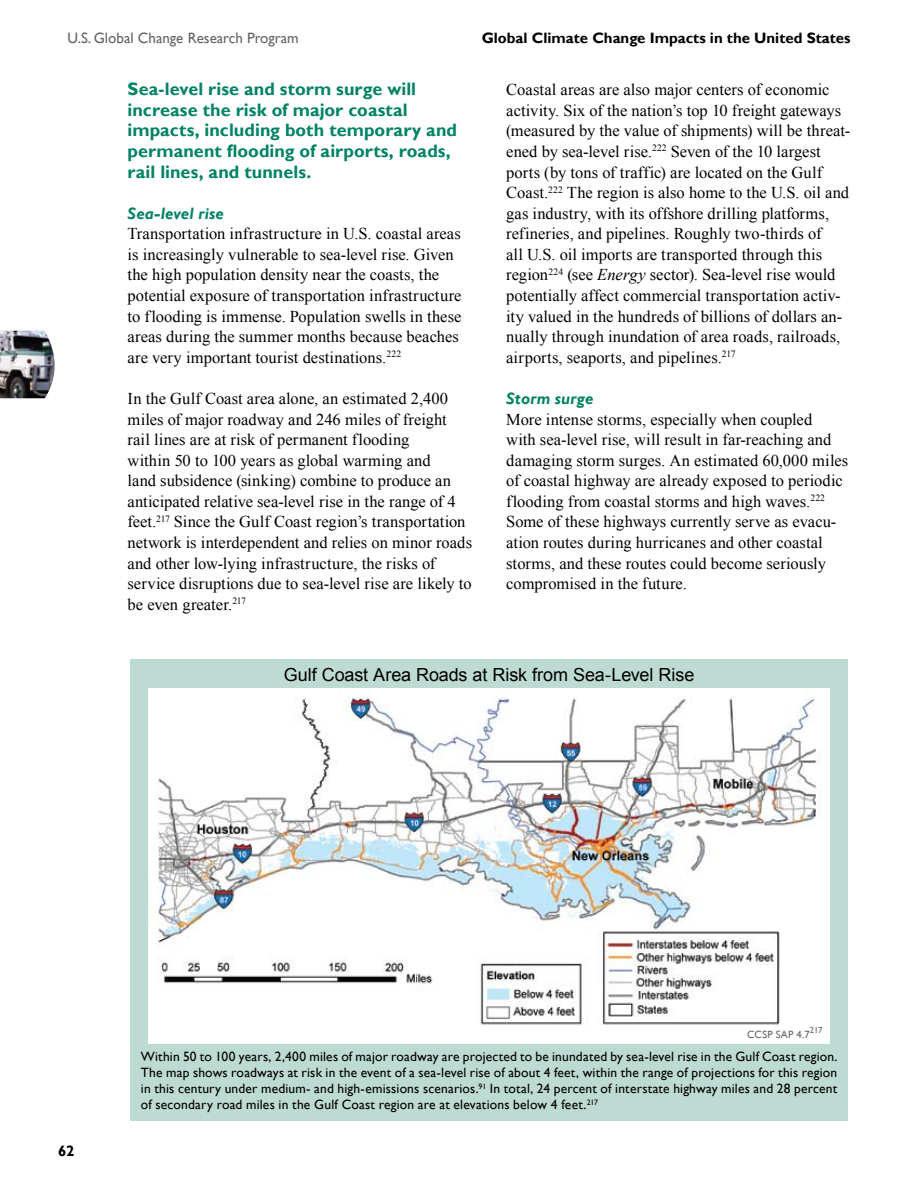
<style>
.page{position:relative;width:918px;height:1188px;background:#fff}
.page>*{position:absolute;margin:0;border:0;box-sizing:border-box;transform-origin:0 0}
.t1{font:700 18px/20.5px "Gill Sans";letter-spacing:.005em;color:#008265}
.t2{font:18px "Arial";letter-spacing:-.005em;color:#000}
.t3{font:16.5px/20.5px "Times New Roman";letter-spacing:.005em;color:#000}
.t4{font:italic 700 16.5px "Gill Sans";letter-spacing:.01em;color:#008265}
.t5{font:700 15px "Gill Sans";color:#000}
.t6{font:15px "Gill Sans";color:#636467}
.t7{font:13.5px/16.2px "Gill Sans";letter-spacing:.01em;color:#000;text-align:justify}
.t8{font:10.5px "Gill Sans";letter-spacing:.03em;color:#636467}
.t9{font:8.7px "Gill Sans";color:#636467}
.s1{font-style:italic}
</style>
<div class="page">
<img style="left:0;top:331px;width:55px;height:67px">
<div style="left:131px;top:659px;width:717px;height:461px;background:#bedbd3"></div>
<img style="left:149px;top:689px;width:681px;height:354px">
<p class="t6" style="left:68px;top:30px;width:233px">U.S. Global Change Research Program</p>
<p class="t5" style="left:482px;top:29px;width:370px">Global Climate Change Impacts in the United States</p>
<p class="t1" style="left:128px;top:79px;width:331px">Sea-level rise and storm surge will increase the risk of major coastal impacts, including both temporary and permanent flooding of airports, roads, rail lines, and tunnels.</p>
<p class="t4" style="left:128px;top:204px;width:98px">Sea-level rise</p>
<p class="t3" style="left:128px;top:223px;width:335px">Transportation infrastructure in U.S. coastal areas is increasingly vulnerable to sea-level rise. Given the high population density near the coasts, the potential exposure of transportation infrastructure to flooding is immense. Population swells in these areas during the summer months because beaches are very important tourist destinations.<sup>222</sup></p>
<p class="t3" style="left:128px;top:388px;width:346px">In the Gulf Coast area alone, an estimated 2,400 miles of major roadway and 246 miles of freight rail lines are at risk of permanent flooding<br>within 50 to 100 years as global warming and<br>land subsidence (sinking) combine to produce an anticipated relative sea-level rise in the range of 4 feet.<sup>217</sup> Since the Gulf Coast region’s transportation network is interdependent and relies on minor roads and other low-lying infrastructure, the risks of service disruptions due to sea-level rise are likely to be even greater.<sup>217</sup></p>
<p class="t3" style="left:506px;top:79px;width:346px">Coastal areas are also major centers of economic activity. Six of the nation’s top 10 freight gateways (measured by the value of shipments) will be threat&shy;ened by sea-level rise.<sup>222</sup> Seven of the 10 largest ports (by tons of traffic) are located on the Gulf Coast.<sup>222</sup> The region is also home to the U.S. oil and gas industry, with its offshore drilling platforms, refineries, and pipelines. Roughly two-thirds of<br>all U.S. oil imports are transported through this region<sup>224</sup> (see <span class="s1">Energy</span> sector). Sea-level rise would potentially affect commercial transportation activ&shy;ity valued in the hundreds of billions of dollars an&shy;nually through inundation of area roads, railroads, airports, seaports, and pipelines.<sup>217</sup></p>
<p class="t4" style="left:506px;top:389px;width:89px">Storm surge</p>
<p class="t3" style="left:506px;top:408px;width:344px">More intense storms, especially when coupled<br>with sea-level rise, will result in far-reaching and damaging storm surges. An estimated 60,000 miles of coastal highway are already exposed to periodic flooding from coastal storms and high waves.<sup>222<br></sup>Some of these highways currently serve as evacu&shy;ation routes during hurricanes and other coastal storms, and these routes could become seriously compromised in the future.</p>
<p class="t2" style="left:284px;top:663px;width:412px">Gulf Coast Area Roads at Risk from Sea-Level Rise</p>
<p class="t9" style="left:810px;top:1025px;width:14px">217</p>
<p class="t8" style="left:747px;top:1028px;width:64px">CCSP SAP 4.7</p>
<p class="t5" style="left:58px;top:1142px;width:18px">62</p>
<p class="t7" style="left:141px;top:1048px;width:698px">Within 50 to 100 years, 2,400 miles of major roadway are projected to be inundated by sea-level rise in the Gulf Coast region.<br>The map shows roadways at risk in the event of a sea-level rise of about 4 feet, within the range of projections for this region in this century under medium- and high-emissions scenarios.<sup>91</sup> In total, 24 percent of interstate highway miles and 28 percent of secondary road miles in the Gulf Coast region are at elevations below 4 feet.<sup>217</sup></p>
</div>
